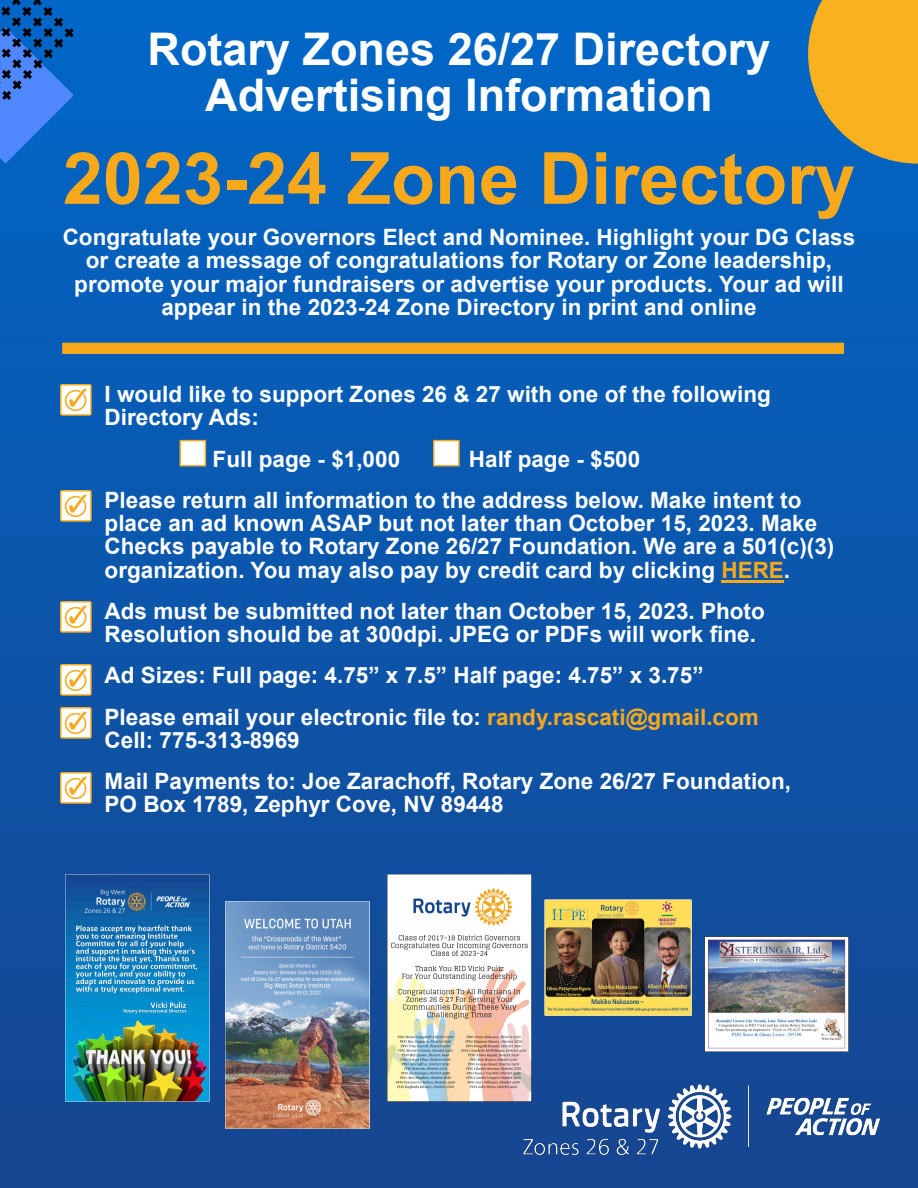
<style>
.page{position:relative;width:918px;height:1188px;background:#fff}
.page>*{position:absolute;margin:0;border:0;box-sizing:border-box;transform-origin:0 0}
.t1{font:700 72px "Arial";color:#f7a81b}
.t2{font:700 45px/46.5px "Arial";color:#fff;text-align:center}
.t3{font:700 22.5px/23.2px "Arial";color:#fff}
.s1{color:#f7a81b}
</style>
<div class="page">
<div style="left:0;top:0;width:918px;height:1188px;background:linear-gradient(to bottom,#0067c8,#18468f)"></div>
<svg style="left:808px;top:0;width:110px;height:164px;background:#d1a43a"></svg>
<div style="left:62px;top:343px;width:782px;height:11px;background:#f7a81b"></div>
<svg style="left:0;top:0;width:74px;height:164px;background:#2068c8"></svg>
<hr style="left:721px;top:580px;width:63px;height:2px;background:#f7a81b">
<div style="left:179px;top:440px;width:27px;height:26px;background:#fff;border:1px solid #f7a81b"></div>
<div style="left:433px;top:440px;width:27px;height:26px;background:#fff;border:1px solid #f7a81b"></div>
<img style="left:61px;top:385px;width:31px;height:31px">
<img style="left:61px;top:491px;width:31px;height:31px">
<img style="left:61px;top:602px;width:31px;height:31px">
<img style="left:61px;top:664px;width:31px;height:31px">
<img style="left:61px;top:708px;width:31px;height:31px">
<img style="left:61px;top:773px;width:31px;height:31px">
<img style="left:515px;top:1065px;width:380px;height:108px">
<img style="left:226px;top:902px;width:144px;height:226px">
<img style="left:387px;top:875px;width:144px;height:227px">
<img style="left:545px;top:899px;width:146px;height:116px">
<img style="left:66px;top:875px;width:144px;height:227px">
<img style="left:704px;top:937px;width:144px;height:114px">
<h2 class="t2" style="left:148px;top:30px;width:624px">Rotary Zones 26/27 Directory<br>Advertising Information</h2>
<h1 class="t1" style="left:63px;top:151px;width:794px">2023-24 Zone Directory</h1>
<p class="t3" style="left:63px;top:228px;width:794px;text-align:center">Congratulate your Governors Elect and Nominee. Highlight your DG Class or create a message of congratulations for Rotary or Zone leadership, promote your major fundraisers or advertise your products. Your ad will appear in the 2023-24 Zone Directory in print and online</p>
<p class="t3" style="left:105px;top:385px;width:668px">I would like to support Zones 26 &amp; 27 with one of the following<br>Directory Ads:</p>
<p class="t3" style="left:213px;top:449px;width:189px">Full page - $1,000</p>
<p class="t3" style="left:105px;top:440px;width:698px;line-height:41.2px;text-indent:364px">Half page - $500<br>Please return all information to the address below. Make intent to</p>
<p class="t3" style="left:105px;top:514px;width:731px">place an ad known ASAP but not later than October 15, 2023. Make<br>Checks payable to Rotary Zone 26/27 Foundation. We are a 501(c)(3) organization. You may also pay by credit card by clicking <span class="s1">HERE</span>.</p>
<p class="t3" style="left:105px;top:601px;width:662px">Ads must be submitted not later than October 15, 2023. Photo<br>Resolution should be at 300dpi. JPEG or PDFs will work fine.</p>
<p class="t3" style="left:105px;top:657px;width:656px;line-height:41.2px">Ad Sizes: Full page: 4.75” x 7.5” Half page: 4.75” x 3.75”<br>Please email your electronic file to: <span class="s1">randy.rascati@gmail.com</span></p>
<p class="t3" style="left:105px;top:721px;width:688px;line-height:41.2px">Cell: 775-313-8969<br>Mail Payments to: Joe Zarachoff, Rotary Zone 26/27 Foundation,</p>
<p class="t3" style="left:105px;top:795px;width:400px">PO Box 1789, Zephyr Cove, NV 89448</p>
</div>
